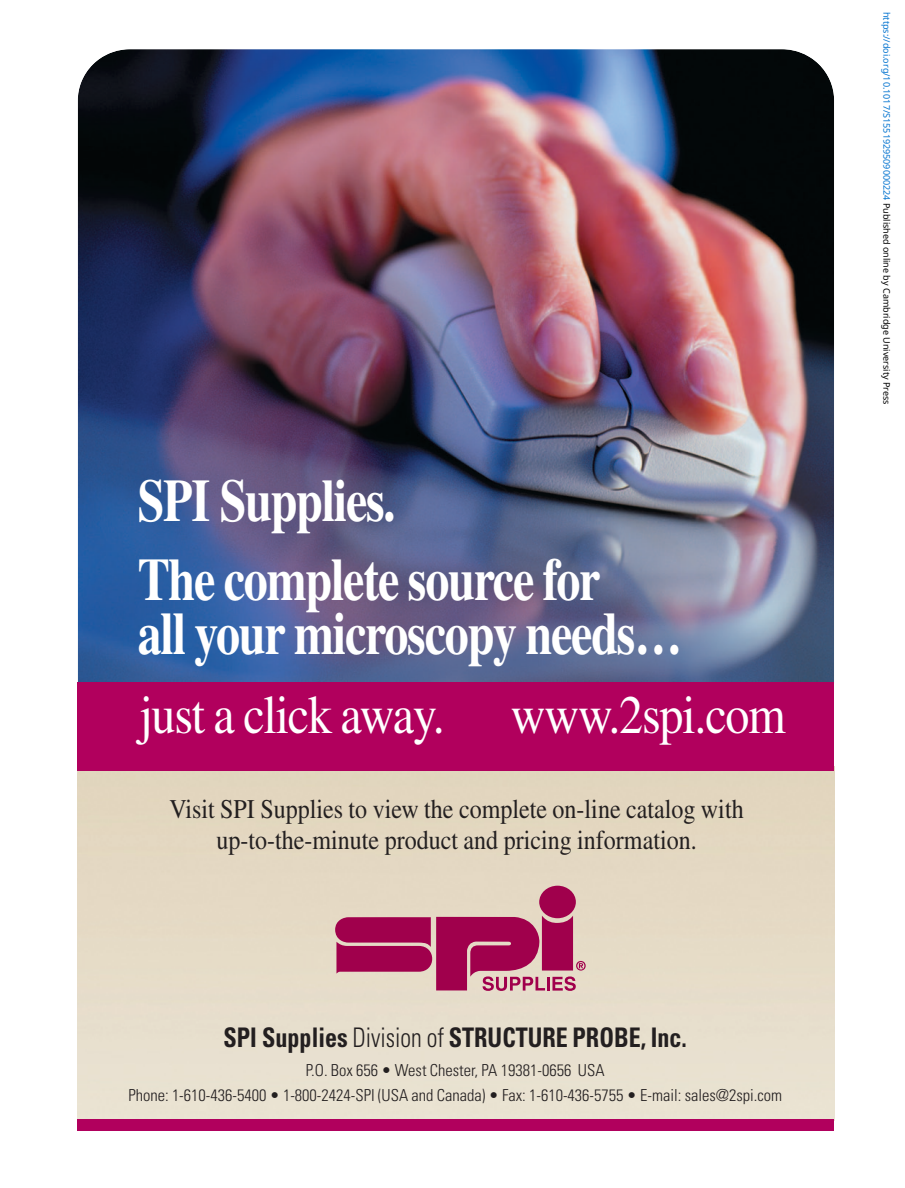
<style>
.page{position:relative;width:905px;height:1188px;background:#fff}
.page>*{position:absolute;margin:0;border:0;box-sizing:border-box;transform-origin:0 0}
.t1{font:700 60px/79.5px "Times";letter-spacing:-.025em;color:#fff;scale:.8 1}
.t2{font:54px "Times";letter-spacing:-.025em;color:#fff;scale:.89 1}
.t3{font:27px/31.5px "Times";color:#231f20;text-align:center;scale:.89 1}
.t4{font:700 condensed 27px "Univers";color:#231f20;scale:.89 1}
.t5{font:300 condensed 16.5px/25.5px "Univers";color:#231f20;text-align:center}
.t6{font:9px "Noto Sans";color:#0172cf}
.s1{font-weight:300}
.s2{color:#000}
</style>
<div class="page">
<img style="left:78px;top:771px;width:756px;height:348px">
<img style="left:78px;top:49px;width:756px;height:634px">
<div style="left:539px;top:886px;width:37px;height:32px;background:#a0004c;border-radius:50%"></div>
<svg style="left:335px;top:916px;width:250px;height:75px;background:#b74874"></svg>
<div style="left:78px;top:1119px;width:756px;height:12px;background:#b1005d"></div>
<div style="left:78px;top:683px;width:756px;height:88px;background:#b1005d"></div>
<h1 class="t1" style="left:138px;top:459px;width:580px">SPI Supplies.<br>The complete source for</h1>
<h1 class="t1" style="left:138px;top:593px;width:682px">all your microscopy needs…</h1>
<h2 class="t2" style="left:139px;top:685px;width:727px">just a click away. www.2spi.com</h2>
<h3 class="t3" style="left:169px;top:793px;width:646px">Visit SPI Supplies to view the complete on-line catalog with up-to-the-minute product and pricing information.</h3>
<h3 class="t4" style="left:223px;top:1021px;width:522px">SPI Supplies <span class="s1">Division of</span> STRUCTURE PROBE, Inc.</h3>
<p class="t5" style="left:128px;top:1057px;width:655px">P.O. Box 656 • West Chester, PA 19381-0656 USA<br>Phone: 1-610-436-5400 • 1-800-2424-SPI (USA and Canada) • Fax: 1-610-436-5755 • E-mail: sales@2spi.com</p>
<p class="t6" style="left:893px;top:12px;width:394px;rotate:90deg">https://doi.org/10.1017/S1551929509000224 <span class="s2">Published online by Cambridge University Press</span></p>
</div>
